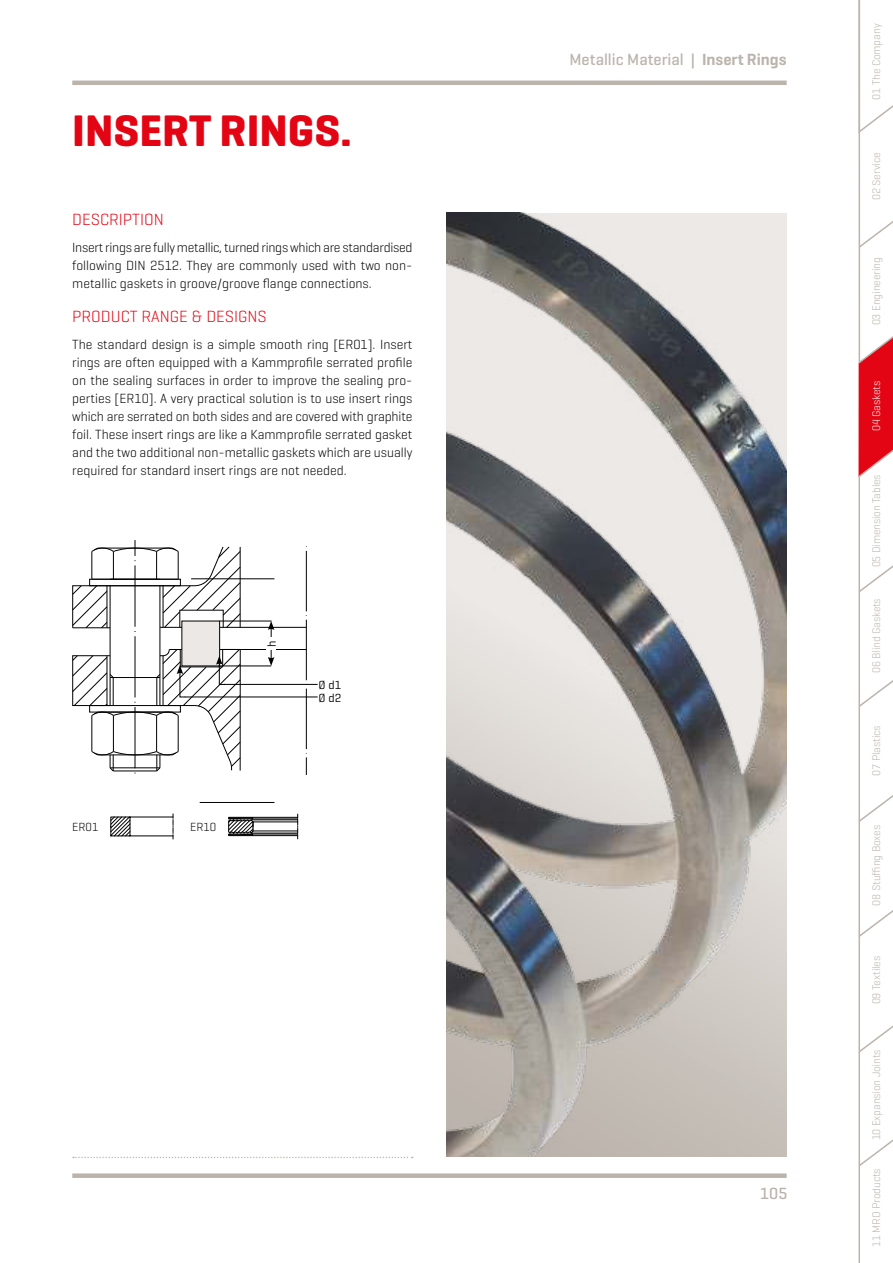
<style>
.page{position:relative;width:893px;height:1263px;background:#fff}
.page>*{position:absolute;margin:0;border:0;box-sizing:border-box;transform-origin:0 0}
.t1{font:700 45px "Geogrotesque";color:#e30513}
.t2{font:500 16.5px "Geogrotesque";color:#bbb4ac}
.t3{font:300 16.5px "Geogrotesque";color:#e30513}
.t4{font:300 13.5px/18px "Geogrotesque";color:#000;text-align:justify}
.t5{font:300 12px "Geogrotesque";color:#000}
.t6{font:12px/12.9px "Geogrotesque";color:#000}
.t7{font:300 11.25px "Geogrotesque";letter-spacing:-.01em;color:#bbb4ac}
.t8{font:300 11.25px "Geogrotesque";letter-spacing:-.01em;color:#fff}
.s1{font-weight:600}
</style>
<div class="page">
<div style="left:72px;top:1173px;width:715px;height:5px;background:#bbb4ac"></div>
<hr style="left:72px;top:81px;width:715px;height:4px;background:#bbb4ac">
<svg style="left:858px;top:0;width:35px;height:1263px"></svg>
<svg style="left:73px;top:1157px;width:340px;height:1px"></svg>
<svg style="left:110px;top:813px;width:64px;height:26px"></svg>
<svg style="left:228px;top:814px;width:70px;height:25px"></svg>
<hr style="left:200px;top:802px;width:74px;height:1px;background:#000">
<svg style="left:72px;top:540px;width:246px;height:235px"></svg>
<div style="left:267px;top:637px;width:9px;height:13px;background:#fff"></div>
<img style="left:446px;top:212px;width:341px;height:944px">
<h1 class="t1" style="left:72px;top:105px;width:281px">INSERT RINGS.</h1>
<p class="t3" style="left:72px;top:213px;width:93px">DESCRIPTION</p>
<p class="t4" style="left:72px;top:239px;width:342px">Insert rings are fully metallic, turned rings which are standardised following DIN 2512. They are commonly used with two non&shy;metallic gaskets in groove/groove flange connections.</p>
<p class="t3" style="left:72px;top:310px;width:196px">PRODUCT RANGE &amp; DESIGNS</p>
<p class="t4" style="left:72px;top:336px;width:342px">The standard design is a simple smooth ring [ER01]. Insert rings are often equipped with a Kammprofile serrated profile on the sealing surfaces in order to improve the sealing pro&shy;perties [ER10]. A very practical solution is to use insert rings which are serrated on both sides and are covered with graphite foil. These insert rings are like a Kammprofile serrated gasket and the two additional non-metallic gaskets which are usually required for standard insert rings are not needed.</p>
<p class="t5" style="left:72px;top:822px;width:28px">ER01</p>
<p class="t5" style="left:190px;top:822px;width:28px">ER10</p>
<p class="t6" style="left:265px;top:647px;width:8px;rotate:-90deg">h</p>
<p class="t6" style="left:319px;top:678px;width:24px">Ø d1<br>Ø d2</p>
<p class="t2" style="left:569px;top:54px;width:219px">Metallic Material | <span class="s1">Insert Rings</span></p>
<p class="t2" style="left:760px;top:1187px;width:29px">105</p>
<p class="t7" style="left:872px;top:100px;width:77px;rotate:-90deg">01 The Company</p>
<p class="t7" style="left:872px;top:200px;width:49px;rotate:-90deg">02 Service</p>
<p class="t7" style="left:872px;top:325px;width:70px;rotate:-90deg">03 Engineering</p>
<p class="t8" style="left:872px;top:431px;width:52px;rotate:-90deg">04 Gaskets</p>
<p class="t7" style="left:872px;top:567px;width:94px;rotate:-90deg">05 Dimension Tables</p>
<p class="t7" style="left:872px;top:673px;width:76px;rotate:-90deg">06 Blind Gaskets</p>
<p class="t7" style="left:872px;top:776px;width:52px;rotate:-90deg">07 Plastics</p>
<p class="t7" style="left:872px;top:906px;width:82px;rotate:-90deg">08 Stuffing Boxes</p>
<p class="t7" style="left:872px;top:1004px;width:50px;rotate:-90deg">09 Textiles</p>
<p class="t7" style="left:872px;top:1140px;width:92px;rotate:-90deg">10 Expansion Joints</p>
<p class="t7" style="left:872px;top:1247px;width:80px;rotate:-90deg">11 MRO Products</p>
</div>
